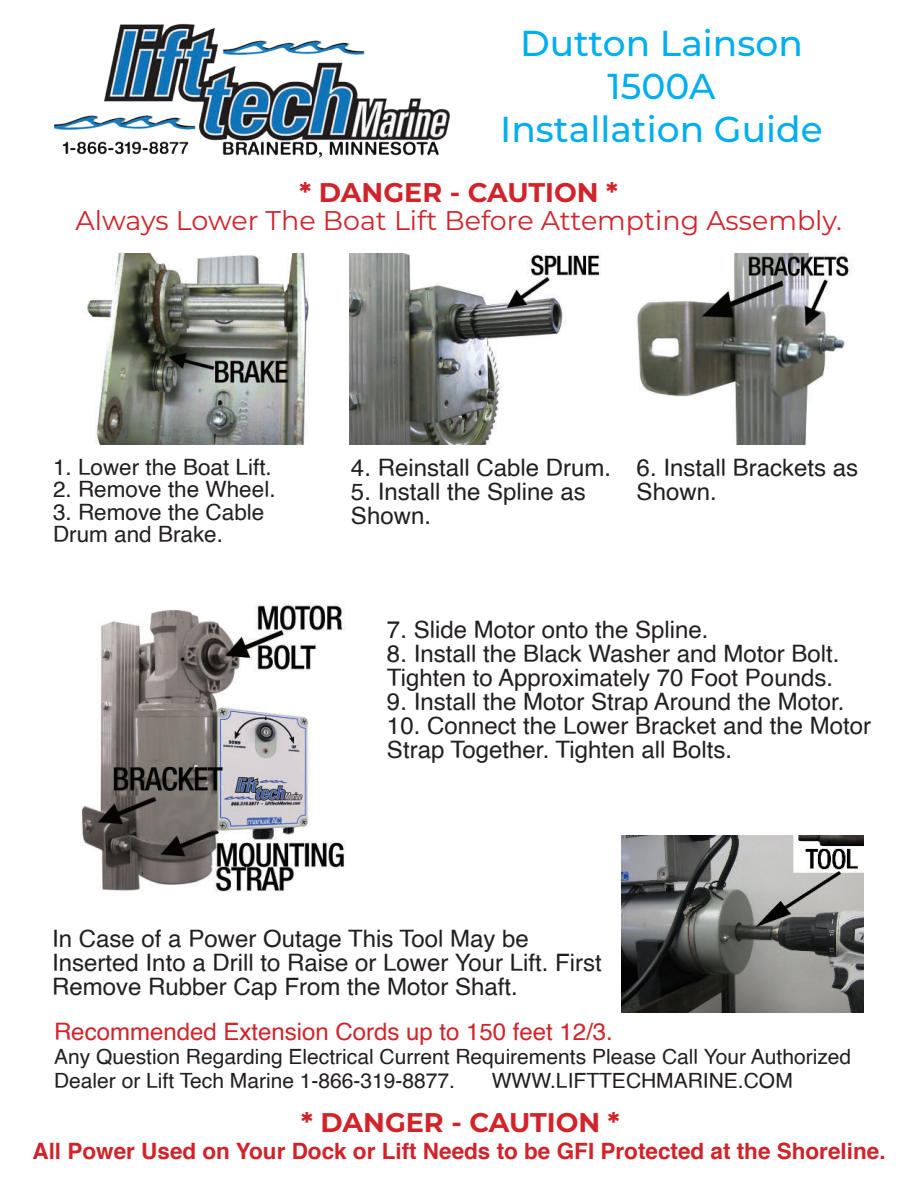
<style>
.page{position:relative;width:918px;height:1188px;background:#fff}
.page>*{position:absolute;margin:0;border:0;box-sizing:border-box;transform-origin:0 0}
.t1{font:500 36px/43.2px "Montserrat";color:#00aeef;text-align:center}
.t2{font:27px "Montserrat";color:#d1232a}
.t3{font:700 27px "Montserrat";color:#d1232a}
.t4{font:24px/24px "Helvetica";color:#231f20}
.t5{font:24px "Helvetica";color:#d1232a}
.t6{font:22.5px/22.5px "Helvetica";color:#231f20}
.t7{font:700 22.5px "Helvetica";color:#d1232a}
.t8{font:21px/24px "Helvetica";color:#231f20}
</style>
<div class="page">
<img style="left:622px;top:835px;width:242px;height:177px">
<img style="left:54px;top:24px;width:397px;height:134px">
<img style="left:349px;top:253px;width:252px;height:191px">
<img style="left:86px;top:253px;width:223px;height:191px">
<img style="left:81px;top:603px;width:265px;height:289px">
<img style="left:637px;top:253px;width:214px;height:191px">
<h1 class="t1" style="left:500px;top:22px;width:324px">Dutton Lainson<br>1500A<br>Installation Guide</h1>
<p class="t3" style="left:300px;top:177px;width:320px">* DANGER - CAUTION *</p>
<p class="t2" style="left:76px;top:210px;width:768px">Always Lower The Boat Lift Before Attempting Assembly.</p>
<p class="t6" style="left:53px;top:458px;width:220px">1. Lower the Boat Lift.</p>
<p class="t6" style="left:53px;top:480px;width:224px">2. Remove the Wheel.</p>
<p class="t6" style="left:53px;top:503px;width:213px">3. Remove the Cable<br>Drum and Brake.</p>
<p class="t4" style="left:351px;top:458px;width:262px">4. Reinstall Cable Drum.</p>
<p class="t4" style="left:351px;top:482px;width:236px">5. Install the Spline as<br>Shown.</p>
<p class="t4" style="left:637px;top:458px;width:223px">6. Install Brackets as<br>Shown.</p>
<p class="t4" style="left:387px;top:620px;width:323px">7. Slide Motor onto the Spline.</p>
<p class="t4" style="left:387px;top:644px;width:454px">8. Install the Black Washer and Motor Bolt.<br>Tighten to Approximately 70 Foot Pounds.</p>
<p class="t4" style="left:387px;top:692px;width:459px">9. Install the Motor Strap Around the Motor.</p>
<p class="t4" style="left:387px;top:716px;width:486px">10. Connect the Lower Bracket and the Motor<br>Strap Together. Tighten all Bolts.</p>
<p class="t4" style="left:52px;top:929px;width:551px">In Case of a Power Outage This Tool May be<br>Inserted Into a Drill to Raise or Lower Your Lift. First<br>Remove Rubber Cap From the Motor Shaft.</p>
<p class="t5" style="left:54px;top:1022px;width:560px">Recommended Extension Cords up to 150 feet 12/3.</p>
<p class="t8" style="left:54px;top:1046px;width:799px">Any Question Regarding Electrical Current Requirements Please Call Your Authorized<br>Dealer or Lift Tech Marine 1-866-319-8877.</p>
<p class="t8" style="left:492px;top:1070px;width:302px">WWW.LIFTTECHMARINE.COM</p>
<p class="t3" style="left:301px;top:1107px;width:320px">* DANGER - CAUTION *</p>
<p class="t7" style="left:32px;top:1138px;width:855px">All Power Used on Your Dock or Lift Needs to be GFI Protected at the Shoreline.</p>
</div>
